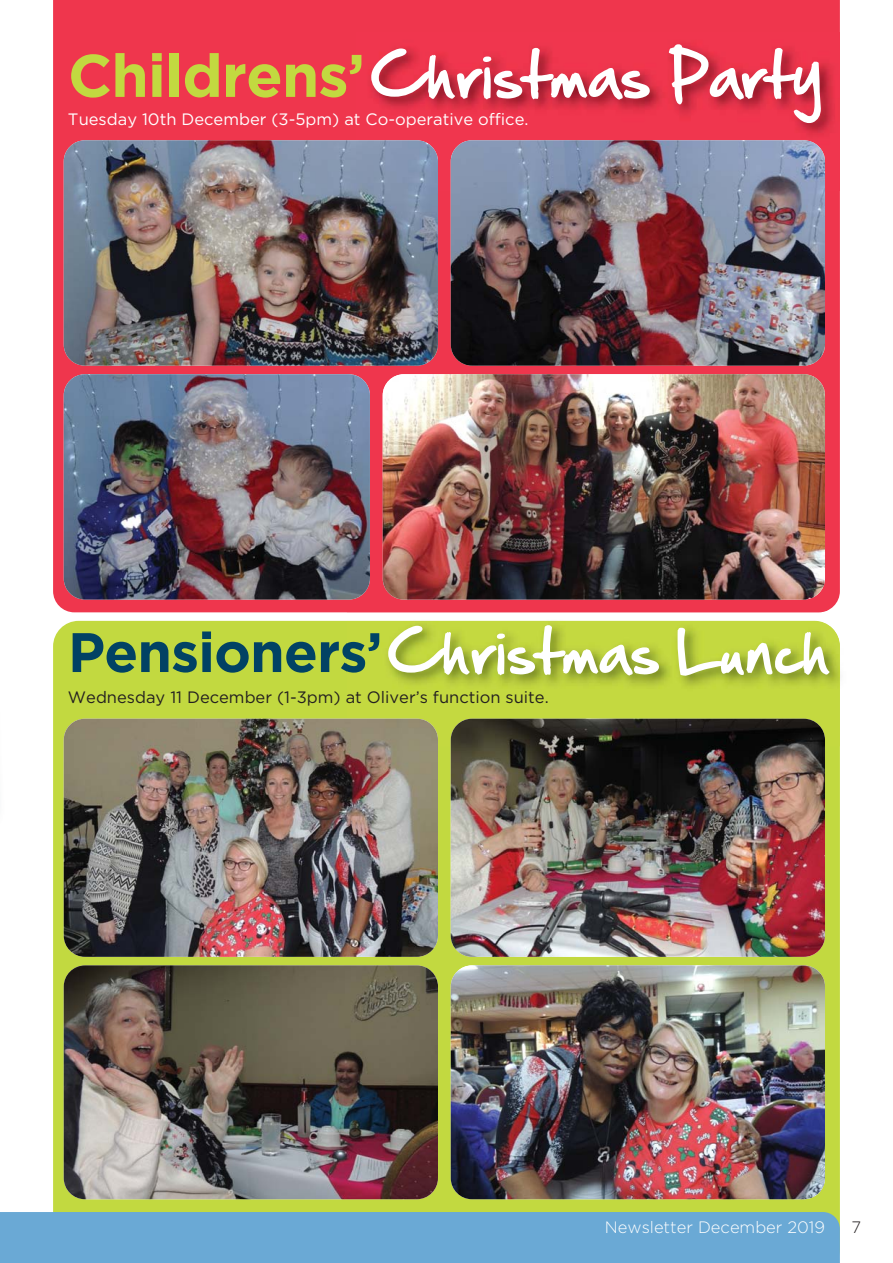
<style>
.page{position:relative;width:893px;height:1263px;background:#fff}
.page>*{position:absolute;margin:0;border:0;box-sizing:border-box;transform-origin:0 0}
.t1{font:700 60px "Gotham";letter-spacing:-.015em;color:#c2d940}
.t2{font:54px "Hand Of Sean";color:#fff}
.t3{font:52.5px "Hand Of Sean";color:#fff}
.t4{font:16.5px "Gotham";color:#231f20}
.t5{font:16.5px "Gotham";color:#fff}
.t6{font:300 16.5px "Gotham";color:#fff}
.t7{font:300 16.5px "Gotham";color:#231f20}
.s1{font-family:"Gotham";font-weight:700;font-size:55.5px;color:#014264}
</style>
<div class="page">
<div style="left:53px;top:0;width:787px;height:612px;background:#ef364d"></div>
<div style="left:53px;top:621px;width:787px;height:591px;background:#c2d940"></div>
<img style="left:356px;top:33px;width:484px;height:157px">
<img style="left:347px;top:610px;width:481px;height:2px">
<img style="left:347px;top:621px;width:493px;height:125px">
<img style="left:64px;top:719px;width:374px;height:238px;border-radius:21px">
<img style="left:451px;top:719px;width:374px;height:238px;border-radius:21px">
<img style="left:64px;top:965px;width:374px;height:234px;border-radius:21px">
<img style="left:451px;top:965px;width:374px;height:234px;border-radius:21px">
<img style="left:64px;top:140px;width:374px;height:226px;border-radius:21px">
<img style="left:451px;top:140px;width:374px;height:226px;border-radius:21px">
<img style="left:64px;top:374px;width:306px;height:225px;border-radius:21px">
<img style="left:383px;top:374px;width:442px;height:225px;border-radius:21px">
<div style="left:0;top:1212px;width:840px;height:51px;background:#6aa9d5"></div>
<h2 class="t2" style="left:370px;top:46px;width:454px">Christmas Party</h2>
<h1 class="t1" style="left:68px;top:41px;width:298px">Childrens’</h1>
<p class="t5" style="left:68px;top:109px;width:462px">Tuesday 10th December (3-5pm) at Co-operative office.</p>
<h3 class="t3" style="left:68px;top:624px;width:764px"><span class="s1">Pensioners’</span> Christmas Lunch</h3>
<p class="t4" style="left:68px;top:688px;width:482px">Wednesday 11 December (1-3pm) at Oliver’s function suite.</p>
<p class="t6" style="left:605px;top:1217px;width:222px">Newsletter December 2019</p>
<p class="t7" style="left:851px;top:1217px;width:11px">7</p>
</div>
